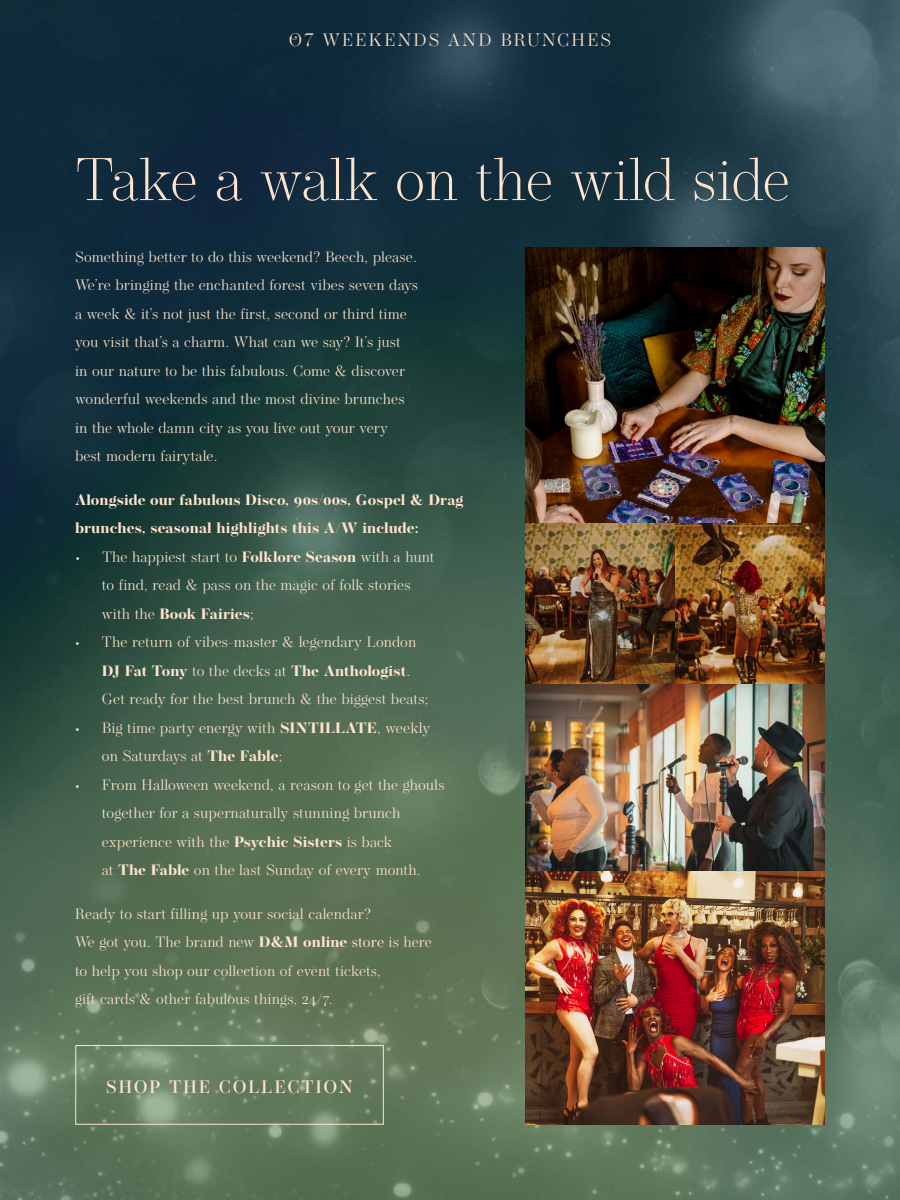
<style>
.page{position:relative;width:900px;height:1200px;background:#fff}
.page>*{position:absolute;margin:0;border:0;box-sizing:border-box;transform-origin:0 0}
.t1{font:200 60px "Operetta 12";color:#ffe3cc}
.t2{font:300 18px "Operetta 12";letter-spacing:.1em;color:#ffe3cc}
.t3{font:500 18px "Operetta 12";letter-spacing:.1em;color:#ffe3cc}
.t4{font:300 15px/28.5px "Operetta 12";letter-spacing:.01em;color:#ffe3cc}
.t5{font:700 15px/28.5px "Operetta 12";letter-spacing:.01em;color:#ffe3cc}
.s1{font-weight:700}
.s2{font-weight:400}
</style>
<div class="page">
<img style="left:0;top:0;width:900px;height:1200px">
<div style="left:75px;top:1045px;width:309px;height:80px;border:1px solid #ffe3cc"></div>
<img style="left:525px;top:248px;width:300px;height:623px">
<img style="left:525px;top:871px;width:300px;height:254px">
<p class="t2" style="left:289px;top:29px;width:324px">O7 WEEKENDS AND BRUNCHES</p>
<h1 class="t1" style="left:75px;top:128px;width:717px">Take a walk on the wild side</h1>
<p class="t4" style="left:75px;top:242px;width:345px">Something better to do this weekend? Beech, please.<br>We’re bringing the enchanted forest vibes seven days a week &amp; it’s not just the first, second or third time you visit that’s a charm. What can we say? It’s just<br>in our nature to be this fabulous. Come &amp; discover wonderful weekends and the most divine brunches in the whole damn city as you live out your very best modern fairytale.</p>
<p class="t5" style="left:75px;top:485px;width:390px">Alongside our fabulous Disco, 90s/00s, Gospel &amp; Drag brunches, seasonal highlights this A/W include:</p>
<p class="t4" style="left:102px;top:542px;width:334px;text-indent:-27px">• The happiest start to <span class="s1">Folklore Season</span> with a hunt to find, read &amp; pass on the magic of folk stories with the <span class="s1">Book Fairies</span><span class="s2">;</span></p>
<p class="t4" style="left:102px;top:628px;width:328px;text-indent:-27px">• The return of vibes-master &amp; legendary London<br><span class="s1">DJ Fat Tony</span> to the decks at <span class="s1">The Anthologist</span>.<br>Get ready for the best brunch &amp; the biggest beats;</p>
<p class="t4" style="left:102px;top:713px;width:330px;text-indent:-27px">• Big time party energy with <span class="s1">SINTILLATE</span>, weekly on Saturdays at <span class="s1">The Fable</span>;</p>
<p class="t4" style="left:102px;top:770px;width:344px;text-indent:-27px">• From Halloween weekend, a reason to get the ghouls together for a supernaturally stunning brunch experience with the <span class="s1">Psychic Sisters</span> is back<br>at <span class="s1">The Fable</span> on the last Sunday of every month.</p>
<p class="t4" style="left:75px;top:899px;width:359px">Ready to start filling up your social calendar?<br>We got you. The brand new <span class="s1">D&amp;M online</span> <span class="s2">store</span> is here to help you shop our collection of event tickets,<br>gift cards &amp; other fabulous things, 24/7.</p>
<p class="t3" style="left:106px;top:1076px;width:248px">SHOP THE COLLECTION</p>
</div>
